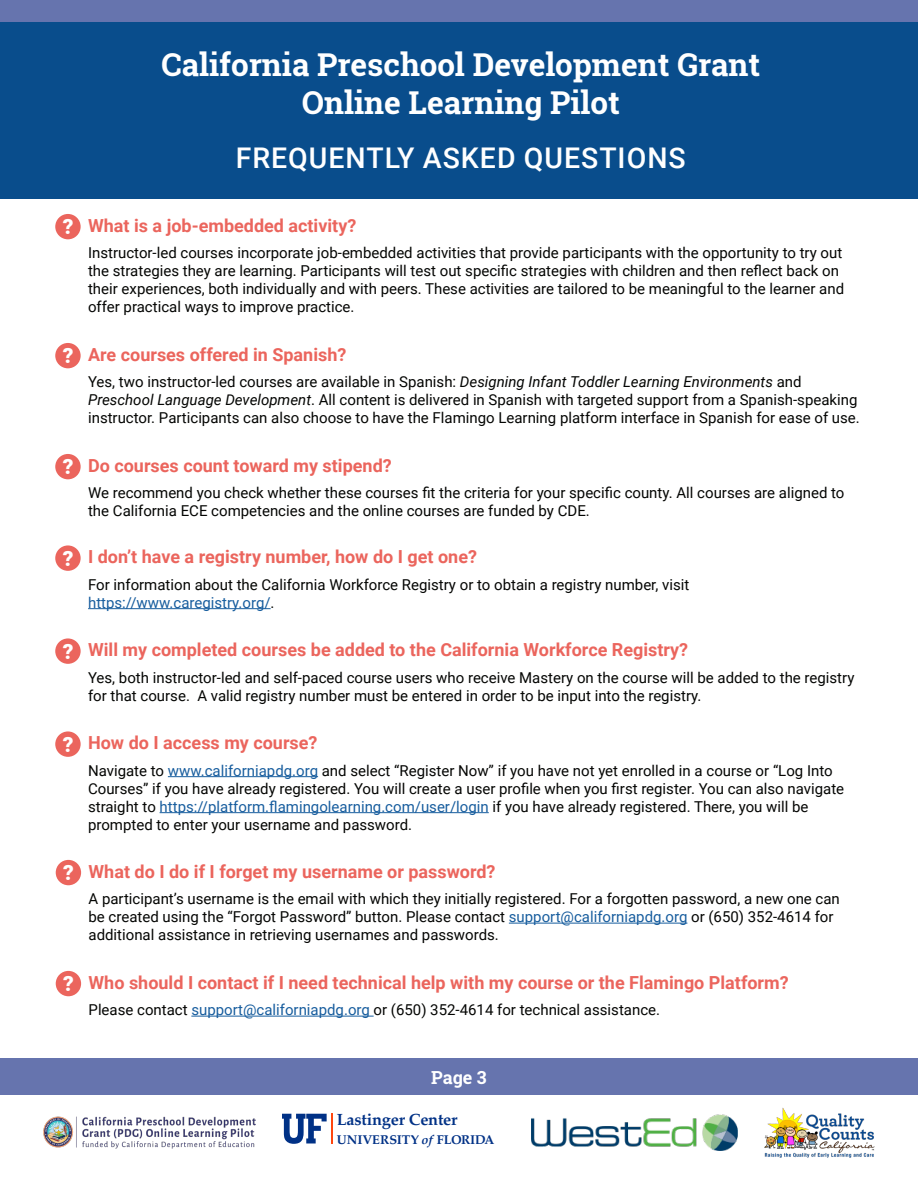
<style>
.page{position:relative;width:918px;height:1188px;background:#fff}
.page>*{position:absolute;margin:0;border:0;box-sizing:border-box;transform-origin:0 0}
.t1{font:700 31.5px/37.8px "Roboto Slab";color:#fff;text-align:center}
.t2{font:500 28.5px "Roboto";letter-spacing:.035em;color:#fff}
.t3{font:900 21px "Roboto";color:#fff}
.t4{font:700 18px "Roboto";color:#eb655d}
.t5{font:700 18px "Roboto Slab";color:#fff}
.t6{font:700 16.2px "Palatino";letter-spacing:-.01em;color:#003186}
.t7{font:15px/18px "Roboto";color:#040503}
.t8{font:15px "Roboto";color:#175d9e}
.t9{font:700 12.75px "Palatino";color:#003186}
.s1{font-style:italic}
.s2{color:#040503}
.s3{color:#175d9e}
</style>
<div class="page">
<div style="left:0;top:0;width:918px;height:199px;background:#094d8c"></div>
<div style="left:0;top:0;width:918px;height:22px;background:#6674ae"></div>
<div style="left:0;top:1058px;width:918px;height:37px;background:#6674ae"></div>
<hr style="left:331px;top:1114px;width:2px;height:30px;background:#ff460f">
<svg style="left:282px;top:1114px;width:45px;height:30px"></svg>
<img style="left:532px;top:1114px;width:206px;height:37px">
<img style="left:764px;top:1107px;width:111px;height:51px">
<img style="left:43px;top:1116px;width:213px;height:33px">
<div style="left:55px;top:214px;width:26px;height:25px;background:#eb655d;border-radius:50%"></div>
<div style="left:55px;top:343px;width:26px;height:25px;background:#eb655d;border-radius:50%"></div>
<div style="left:55px;top:454px;width:26px;height:25px;background:#eb655d;border-radius:50%"></div>
<hr style="left:88px;top:608px;width:183px;height:1px;background:#175d9e">
<div style="left:55px;top:545px;width:26px;height:26px;background:#eb655d;border-radius:50%"></div>
<div style="left:55px;top:638px;width:26px;height:26px;background:#eb655d;border-radius:50%"></div>
<hr style="left:168px;top:776px;width:150px;height:1px;background:#175d9e">
<hr style="left:160px;top:812px;width:329px;height:1px;background:#175d9e">
<div style="left:55px;top:731px;width:26px;height:26px;background:#eb655d;border-radius:50%"></div>
<hr style="left:509px;top:923px;width:178px;height:1px;background:#175d9e">
<div style="left:56px;top:860px;width:25px;height:25px;background:#eb655d;border-radius:50%"></div>
<hr style="left:191px;top:1016px;width:183px;height:1px;background:#175d9e">
<div style="left:56px;top:971px;width:25px;height:25px;background:#eb655d;border-radius:50%"></div>
<h1 class="t1" style="left:161px;top:45px;width:600px">California Preschool Development Grant<br>Online Learning Pilot</h1>
<h2 class="t2" style="left:236px;top:137px;width:452px">FREQUENTLY ASKED QUESTIONS</h2>
<p class="t3" style="left:63px;top:212px;width:12px">?</p>
<p class="t4" style="left:88px;top:213px;width:270px">What is a job-embedded activity?</p>
<p class="t7" style="left:88px;top:243px;width:758px">Instructor-led courses incorporate job-embedded activities that provide participants with the opportunity to try out the strategies they are learning. Participants will test out specific strategies with children and then reflect back on their experiences, both individually and with peers. These activities are tailored to be meaningful to the learner and offer practical ways to improve practice.</p>
<p class="t3" style="left:63px;top:341px;width:12px">?</p>
<p class="t4" style="left:88px;top:342px;width:260px">Are courses offered in Spanish?</p>
<p class="t7" style="left:88px;top:372px;width:715px">Yes, two instructor-led courses are available in Spanish: <span class="s1">Designing Infant Toddler Learning Environments</span> and</p>
<p class="t7" style="left:88px;top:390px;width:773px"><span class="s1">Preschool Language Development</span>. All content is delivered in Spanish with targeted support from a Spanish-speaking instructor. Participants can also choose to have the Flamingo Learning platform interface in Spanish for ease of use.</p>
<p class="t3" style="left:63px;top:452px;width:12px">?</p>
<p class="t4" style="left:88px;top:453px;width:305px">Do courses count toward my stipend?</p>
<p class="t7" style="left:88px;top:483px;width:758px">We recommend you check whether these courses fit the criteria for your specific county. All courses are aligned to the California ECE competencies and the online courses are funded by CDE.</p>
<p class="t3" style="left:63px;top:543px;width:12px">?</p>
<p class="t4" style="left:88px;top:544px;width:390px">I don’t have a registry number, how do I get one?</p>
<p class="t7" style="left:88px;top:575px;width:603px">For information about the California Workforce Registry or to obtain a registry number, visit</p>
<p class="t8" style="left:88px;top:592px;width:188px">https://www.caregistry.org/<span class="s2">.</span></p>
<p class="t3" style="left:63px;top:636px;width:12px">?</p>
<p class="t4" style="left:88px;top:637px;width:602px">Will my completed courses be added to the California Workforce Registry?</p>
<p class="t7" style="left:88px;top:668px;width:768px">Yes, both instructor-led and self-paced course users who receive Mastery on the course will be added to the registry for that course. A valid registry number must be entered in order to be input into the registry.</p>
<p class="t3" style="left:63px;top:729px;width:12px">?</p>
<p class="t4" style="left:88px;top:730px;width:231px">How do I access my course?</p>
<p class="t7" style="left:88px;top:761px;width:758px">Navigate to <span class="s3">www.californiapdg.org</span> and select “Register Now” if you have not yet enrolled in a course or “Log Into<br>Courses” if you have already registered. You will create a user profile when you first register. You can also navigate straight to <span class="s3">https://platform.flamingolearning.com/user/login</span> if you have already registered. There, you will be</p>
<p class="t7" style="left:88px;top:815px;width:326px">prompted to enter your username and password.</p>
<p class="t3" style="left:63px;top:858px;width:12px">?</p>
<p class="t4" style="left:89px;top:859px;width:409px">What do I do if I forget my username or password?</p>
<p class="t7" style="left:89px;top:889px;width:753px">A participant’s username is the email with which they initially registered. For a forgotten password, a new one can</p>
<p class="t7" style="left:89px;top:907px;width:746px">be created using the “Forgot Password” button. Please contact <span class="s3">support@californiapdg.org</span> or (650) 352-4614 for additional assistance in retrieving usernames and passwords.</p>
<p class="t3" style="left:63px;top:969px;width:12px">?</p>
<p class="t4" style="left:89px;top:970px;width:702px">Who should I contact if I need technical help with my course or the Flamingo Platform?</p>
<p class="t7" style="left:89px;top:1000px;width:573px">Please contact <span class="s3">support@californiapdg.org</span> or (650) 352-4614 for technical assistance.</p>
<p class="t5" style="left:431px;top:1065px;width:57px">Page 3</p>
<p class="t6" style="left:337px;top:1106px;width:122px">Lastinger Center</p>
<p class="t9" style="left:337px;top:1128px;width:159px">UNIVERSITY <span class="s1">of</span> FLORIDA</p>
</div>
